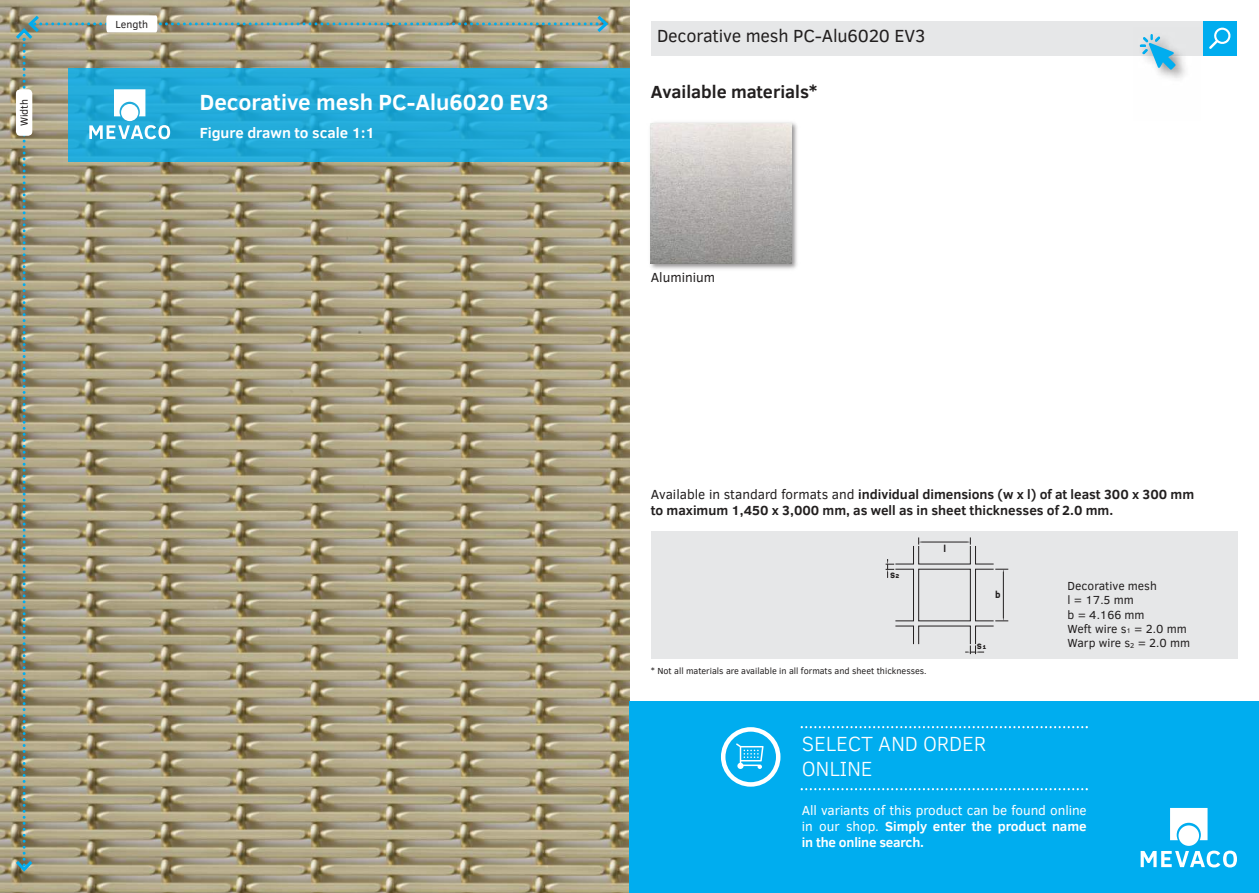
<style>
.page{position:relative;width:1259px;height:893px;background:#fff}
.page>*{position:absolute;margin:0;border:0;box-sizing:border-box;transform-origin:0 0}
.t1{font:700 22.5px "Clear Sans";color:#fff}
.t2{font:300 21px/25.2px "Clear Sans";letter-spacing:-.01em;color:#fff}
.t3{font:18px "Clear Sans";letter-spacing:-.01em;color:#221f1f}
.t4{font:700 18px "Clear Sans";color:#221f1f}
.t5{font:700 15px "Clear Sans";color:#fff}
.t6{font:700 13.5px/16.2px "Clear Sans";color:#221f1f}
.t7{font:13.5px/16.2px "Clear Sans";letter-spacing:-.01em;color:#fff;text-align:justify}
.t8{font:13.5px "Clear Sans";color:#221f1f}
.t9{font:12px/14.4px "Clear Sans";color:#221f1f}
.t10{font:700 11.55px "Conduit ITC Pro";color:#221f1f}
.t11{font:10.5px "Clear Sans";color:#221f1f}
.t12{font:9px "Clear Sans";color:#221f1f}
.s1{font-weight:400}
.s2{font-size:7.2px}
.s3{font-weight:700}
</style>
<div class="page">
<img style="left:0;top:0;width:629px;height:893px">
<img style="left:650px;top:122px;width:147px;height:147px">
<img style="left:651px;top:123px;width:140px;height:141px">
<div style="left:1202px;top:21px;width:34px;height:34px;background:#00adef"></div>
<svg style="left:1209px;top:28px;width:21px;height:21px"></svg>
<div style="left:651px;top:21px;width:551px;height:34px;background:#e6e7e8"></div>
<div style="left:629px;top:702px;width:630px;height:191px;background:#00adef"></div>
<svg style="left:1140px;top:851px;width:97px;height:16px"></svg>
<svg style="left:1170px;top:808px;width:37px;height:32px"></svg>
<div style="left:1178px;top:825px;width:21px;height:21px;background:#fff;border-radius:50%"></div>
<svg style="left:800px;top:726px;width:288px;height:2px"></svg>
<svg style="left:800px;top:788px;width:288px;height:2px"></svg>
<svg style="left:721px;top:727px;width:59px;height:60px"></svg>
<img style="left:1133px;top:45px;width:68px;height:34px">
<svg style="left:1140px;top:34px;width:35px;height:36px"></svg>
<div style="left:68px;top:68px;width:561px;height:94px;background:#00adef;opacity:.8"></div>
<svg style="left:13px;top:13px;width:597px;height:861px;background:#9a9e89"></svg>
<div style="left:121px;top:104px;width:17px;height:17px;background:#fff;border-radius:50%"></div>
<div style="left:651px;top:532px;width:586px;height:127px;background:#e6e7e8"></div>
<svg style="left:885px;top:537px;width:123px;height:117px"></svg>
<p class="t11" style="left:20px;top:126px;width:29px;rotate:-90deg">Width</p>
<p class="t11" style="left:116px;top:20px;width:34px">Length</p>
<h1 class="t1" style="left:200px;top:93px;width:351px">Decorative mesh PC-Alu6020 EV3</h1>
<p class="t5" style="left:200px;top:127px;width:176px">Figure drawn to scale 1:1</p>
<h3 class="t3" style="left:657px;top:29px;width:270px">Decorative mesh PC-Alu6020 EV3</h3>
<h3 class="t4" style="left:651px;top:85px;width:168px">Available materials*</h3>
<p class="t8" style="left:651px;top:272px;width:66px">Aluminium</p>
<p class="t6" style="left:651px;top:487px;width:545px"><span class="s1">Available in standard formats and</span> individual dimensions (w x l) of at least 300 x 300 mm to maximum 1,450 x 3,000 mm, as well as in sheet thicknesses of 2.0 mm.</p>
<p class="t10" style="left:890px;top:567px;width:11px">s2</p>
<p class="t10" style="left:943px;top:541px;width:4px">l</p>
<p class="t12" style="left:651px;top:667px;width:277px">* Not all materials are available in all formats and sheet thicknesses.</p>
<p class="t10" style="left:995px;top:587px;width:7px">b</p>
<p class="t10" style="left:977px;top:638px;width:11px">s1</p>
<p class="t9" style="left:1067px;top:579px;width:124px">Decorative mesh<br>l = 17.5 mm<br>b = 4.166 mm<br>Weft wire s<span class="s2">1</span> = 2.0 mm<br>Warp wire s<span class="s2">2</span> = 2.0 mm</p>
<h2 class="t2" style="left:801px;top:731px;width:186px">SELECT AND ORDER<br>ONLINE</h2>
<p class="t7" style="left:801px;top:803px;width:286px">All variants of this product can be found online in our shop. <span class="s3">Simply enter the product name in the online search.</span></p>
</div>
